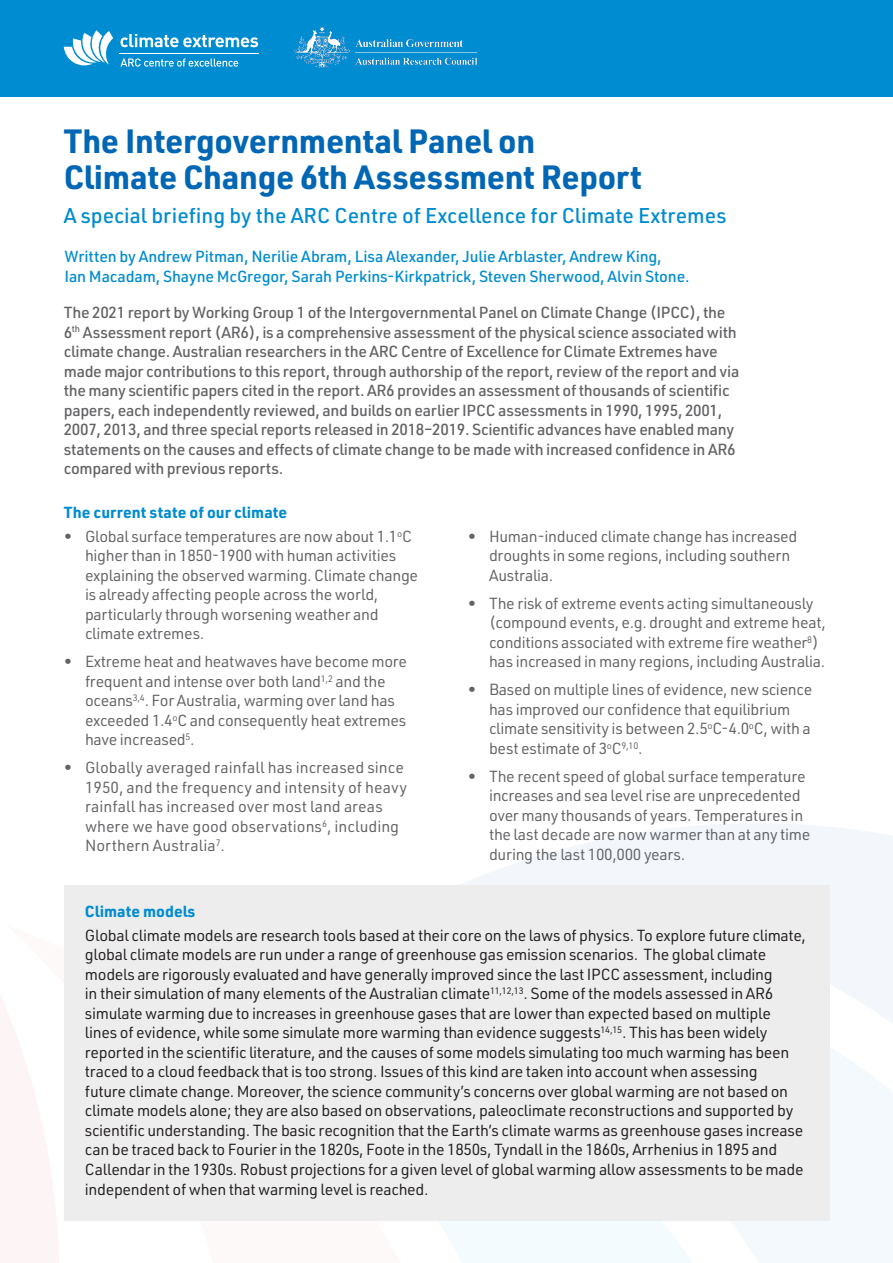
<style>
.page{position:relative;width:893px;height:1263px;background:#fff}
.page>*{position:absolute;margin:0;border:0;box-sizing:border-box;transform-origin:0 0}
._5106-clex-info-shee{font:700 33px/36px "URWDIN";letter-spacing:-.01em;color:#0166b3}
._5106-clex-info-shee-2{font:500 21px "URWDIN";color:#008cd0}
.Body_Copy_black{font:15.75px/19.5px "URWDIN";letter-spacing:-.02em;color:#231f20}
.t1{font:15.75px/19.5px "URWDIN";letter-spacing:-.02em;color:#636366}
.Opening_breakout{font:500 15.75px/19.5px "URWDIN";letter-spacing:-.02em;color:#636366}
.t2{font:15.75px/19.5px "URWDIN";color:#636366}
.t3{font:500 15.75px/19.5px "URWDIN";letter-spacing:-.01em;color:#008cd0}
.Heading_2{font:700 15.75px "URWDIN";color:#008cd0}
</style>
<div class="page">
<svg style="left:463px;top:823px;width:430px;height:78px;fill:#f3f7fb"></svg>
<svg style="left:829px;top:901px;width:64px;height:362px;fill:#f3f9fc"></svg>
<svg style="left:531px;top:950px;width:324px;height:313px;fill:#f3fbfe"></svg>
<svg style="left:64px;top:1220px;width:467px;height:43px"></svg>
<svg style="left:0;top:996px;width:59px;height:267px"></svg>
<div style="left:0;top:0;width:893px;height:97px;background:#008cd0"></div>
<hr style="left:120px;top:53px;width:139px;height:1px;background:#fff">
<svg style="left:121px;top:34px;width:137px;height:13px"></svg>
<svg style="left:120px;top:58px;width:118px;height:9px"></svg>
<svg style="left:64px;top:30px;width:49px;height:36px"></svg>
<img style="left:294px;top:26px;width:184px;height:42px">
<div style="left:64px;top:884px;width:765px;height:336px;background:#ededee"></div>
<p class="_5106-clex-info-shee" style="left:64px;top:122px;width:580px">The Intergovernmental Panel on<br>Climate Change 6th Assessment Report</p>
<p class="_5106-clex-info-shee-2" style="left:64px;top:202px;width:664px">A special briefing by the ARC Centre of Excellence for Climate Extremes</p>
<p class="t3" style="left:64px;top:246px;width:627px">Written by Andrew Pitman, Nerilie Abram, Lisa Alexander, Julie Arblaster, Andrew King,<br>Ian Macadam, Shayne McGregor, Sarah Perkins-Kirkpatrick, Steven Sherwood, Alvin Stone.</p>
<p class="Opening_breakout" style="left:64px;top:302px;width:677px">The 2021 report by Working Group 1 of the Intergovernmental Panel on Climate Change (IPCC), the 6<sup>th</sup> Assessment report (AR6), is a comprehensive assessment of the physical science associated with climate change. Australian researchers in the ARC Centre of Excellence for Climate Extremes have made major contributions to this report, through authorship of the report, review of the report and via the many scientific papers cited in the report. AR6 provides an assessment of thousands of scientific papers, each independently reviewed, and builds on earlier IPCC assessments in 1990, 1995, 2001, 2007, 2013, and three special reports released in 2018–2019. Scientific advances have enabled many statements on the causes and effects of climate change to be made with increased confidence in AR6 compared with previous reports.</p>
<p class="Heading_2" style="left:64px;top:501px;width:225px">The current state of our climate</p>
<p class="t1" style="left:85px;top:526px;width:335px;text-indent:-21px">• Global surface temperatures are now about 1.1<sup>o</sup>C higher than in 1850-1900 with human activities explaining the observed warming. Climate change is already affecting people across the world, particularly through worsening weather and climate extremes.</p>
<p class="t1" style="left:85px;top:651px;width:324px;text-indent:-21px">• Extreme heat and heatwaves have become more frequent and intense over both land<sup>1,2</sup> and the oceans<sup>3,4</sup>. For Australia, warming over land has exceeded 1.4<sup>o</sup>C and consequently heat extremes have increased<sup>5</sup>.</p>
<p class="t2" style="left:85px;top:757px;width:324px;text-indent:-21px">• Globally averaged rainfall has increased since 1950, and the frequency and intensity of heavy rainfall has increased over most land areas where we have good observations<sup>6</sup>, including Northern Australia<sup>7</sup>.</p>
<p class="t1" style="left:489px;top:526px;width:310px;text-indent:-21px">• Human-induced climate change has increased droughts in some regions, including southern<br>Australia.</p>
<p class="t1" style="left:489px;top:593px;width:338px;text-indent:-21px">• The risk of extreme events acting simultaneously (compound events, e.g. drought and extreme heat, conditions associated with extreme fire weather<sup>8</sup>) has increased in many regions, including Australia.</p>
<p class="t1" style="left:489px;top:679px;width:325px;text-indent:-21px">• Based on multiple lines of evidence, new science has improved our confidence that equilibrium climate sensitivity is between 2.5<sup>o</sup>C-4.0<sup>o</sup>C, with a best estimate of 3<sup>o</sup>C<sup>9,10</sup>.</p>
<p class="t1" style="left:489px;top:766px;width:323px;text-indent:-21px">• The recent speed of global surface temperature increases and sea level rise are unprecedented over many thousands of years. Temperatures in the last decade are now warmer than at any time during the last 100,000 years.</p>
<p class="Heading_2" style="left:85px;top:900px;width:112px">Climate models</p>
<p class="Body_Copy_black" style="left:85px;top:925px;width:722px">Global climate models are research tools based at their core on the laws of physics. To explore future climate, global climate models are run under a range of greenhouse gas emission scenarios. The global climate models are rigorously evaluated and have generally improved since the last IPCC assessment, including<br>in their simulation of many elements of the Australian climate<sup>11,12,13</sup>. Some of the models assessed in AR6 simulate warming due to increases in greenhouse gases that are lower than expected based on multiple lines of evidence, while some simulate more warming than evidence suggests<sup>14,15</sup>. This has been widely reported in the scientific literature, and the causes of some models simulating too much warming has been traced to a cloud feedback that is too strong. Issues of this kind are taken into account when assessing<br>future climate change. Moreover, the science community’s concerns over global warming are not based on climate models alone; they are also based on observations, paleoclimate reconstructions and supported by scientific understanding. The basic recognition that the Earth’s climate warms as greenhouse gases increase can be traced back to Fourier in the 1820s, Foote in the 1850s, Tyndall in the 1860s, Arrhenius in 1895 and Callendar in the 1930s. Robust projections for a given level of global warming allow assessments to be made independent of when that warming level is reached.</p>
</div>
